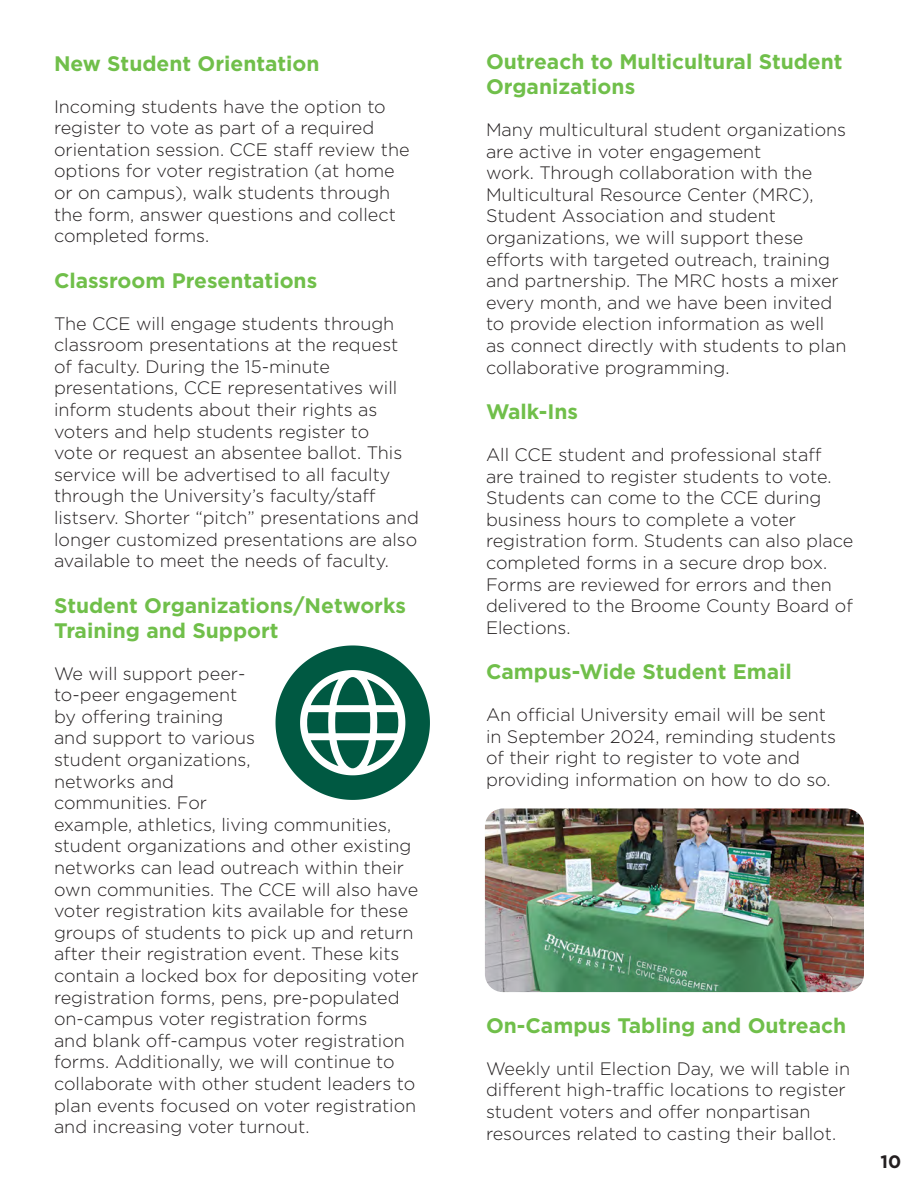
<style>
.page{position:relative;width:918px;height:1188px;background:#fff}
.page>*{position:absolute;margin:0;border:0;box-sizing:border-box;transform-origin:0 0}
.t1{font:700 21px/25.2px "Gotham";color:#70bf4a}
.t2{font:300 18px/21.6px "Gotham";color:#231f20}
.t3{font:700 18px "Gotham";color:#231f20}
</style>
<div class="page">
<img style="left:485px;top:808px;width:379px;height:184px">
<svg style="left:276px;top:645px;width:154px;height:155px"></svg>
<p class="t1" style="left:54px;top:51px;width:267px">New Student Orientation</p>
<p class="t2" style="left:54px;top:95px;width:357px">Incoming students have the option to register to vote as part of a required orientation session. CCE staff review the options for voter registration (at home or on campus), walk students through the form, answer questions and collect completed forms.</p>
<p class="t1" style="left:54px;top:268px;width:265px">Classroom Presentations</p>
<p class="t2" style="left:54px;top:312px;width:367px">The CCE will engage students through classroom presentations at the request of faculty. During the 15-minute presentations, CCE representatives will inform students about their rights as voters and help students register to<br>vote or request an absentee ballot. This service will be advertised to all faculty through the University’s faculty/staff listserv. Shorter “pitch” presentations and longer customized presentations are also available to meet the needs of faculty.</p>
<p class="t1" style="left:54px;top:592px;width:354px">Student Organizations/Networks<br>Training and Support</p>
<p class="t2" style="left:54px;top:662px;width:366px">We will support peer-<br>to-peer engagement<br>by offering training<br>and support to various<br>student organizations,<br>networks and<br>communities. For<br>example, athletics, living communities, student organizations and other existing networks can lead outreach within their own communities. The CCE will also have voter registration kits available for these groups of students to pick up and return after their registration event. These kits contain a locked box for depositing voter registration forms, pens, pre-populated on-campus voter registration forms<br>and blank off-campus voter registration forms. Additionally, we will continue to collaborate with other student leaders to plan events focused on voter registration and increasing voter turnout.</p>
<p class="t1" style="left:486px;top:49px;width:358px">Outreach to Multicultural Student<br>Organizations</p>
<p class="t2" style="left:486px;top:118px;width:362px">Many multicultural student organizations are active in voter engagement<br>work. Through collaboration with the Multicultural Resource Center (MRC), Student Association and student organizations, we will support these efforts with targeted outreach, training and partnership. The MRC hosts a mixer every month, and we have been invited to provide election information as well as connect directly with students to plan collaborative programming.</p>
<p class="t1" style="left:486px;top:399px;width:94px">Walk-Ins</p>
<p class="t2" style="left:486px;top:443px;width:369px">All CCE student and professional staff are trained to register students to vote.<br>Students can come to the CCE during business hours to complete a voter registration form. Students can also place completed forms in a secure drop box.<br>Forms are reviewed for errors and then delivered to the Broome County Board of Elections.</p>
<p class="t1" style="left:486px;top:659px;width:307px">Campus-Wide Student Email</p>
<p class="t2" style="left:486px;top:703px;width:352px">An official University email will be sent in September 2024, reminding students of their right to register to vote and providing information on how to do so.</p>
<p class="t1" style="left:486px;top:1013px;width:362px">On-Campus Tabling and Outreach</p>
<p class="t2" style="left:486px;top:1057px;width:366px">Weekly until Election Day, we will table in different high-traffic locations to register student voters and offer nonpartisan resources related to casting their ballot.</p>
<p class="t3" style="left:881px;top:1150px;width:22px">10</p>
</div>
